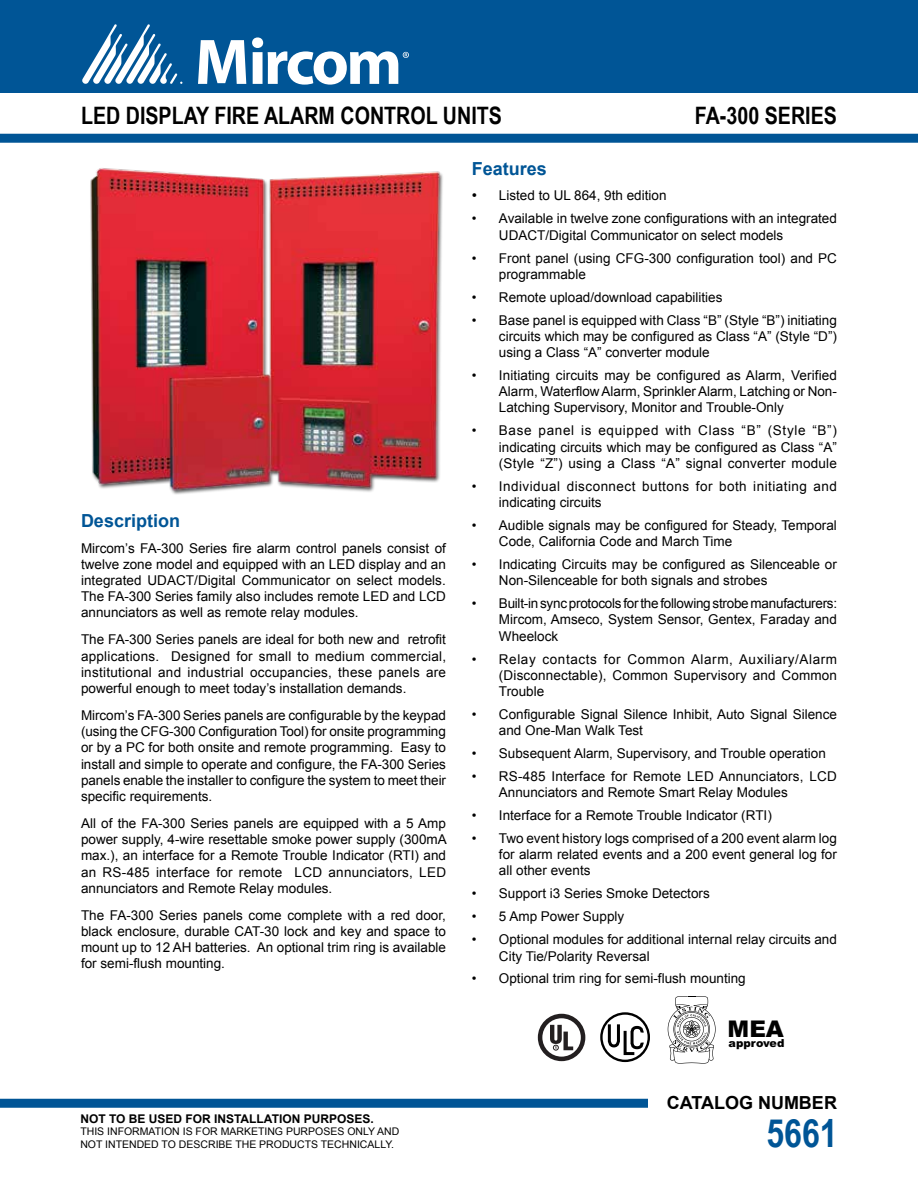
<style>
.page{position:relative;width:918px;height:1188px;background:#fff}
.page>*{position:absolute;margin:0;border:0;box-sizing:border-box;transform-origin:0 0}
.t1{font:700 39px "Arial Narrow";color:#005596}
.t2{font:700 24px "Arial Narrow";color:#000}
.t3{font:900 22.95px "Arial";color:#000}
.t4{font:700 18px "Arial";color:#005596}
.t5{font:700 18px "Arial";color:#000}
.t6{font:13.5px/16.2px "Arial";color:#000;text-align:justify}
.t7{font:13.5px/16.2px "Arial";letter-spacing:.035em;color:#000}
.t8{font:700 12px "Arial";color:#000}
.t9{font:900 11.1px "Arial";color:#000}
.t10{font:10.5px/12.6px "Arial";color:#000}
.s1{font-family:"Times New Roman";font-size:15px}
</style>
<div class="page">
<div style="left:0;top:0;width:918px;height:93px;background:#005596"></div>
<svg style="left:198px;top:40px;width:48px;height:44px"></svg>
<svg style="left:82px;top:24px;width:100px;height:60px"></svg>
<svg style="left:252px;top:37px;width:157px;height:48px"></svg>
<div style="left:0;top:134px;width:918px;height:9px;background:#005596"></div>
<div style="left:0;top:1099px;width:648px;height:9px;background:#005596"></div>
<svg style="left:668px;top:996px;width:48px;height:68px"></svg>
<div style="left:538px;top:1014px;width:47px;height:47px;border:5px solid #231f20;border-radius:50%"></div>
<svg style="left:550px;top:1025px;width:23px;height:25px"></svg>
<div style="left:600px;top:1012px;width:50px;height:50px;border:2px solid #000;border-radius:50%"></div>
<svg style="left:606px;top:1021px;width:40px;height:36px"></svg>
<img style="left:90px;top:168px;width:353px;height:327px">
<h2 class="t2" style="left:81px;top:97px;width:422px">LED DISPLAY FIRE ALARM CONTROL UNITS</h2>
<h2 class="t2" style="left:695px;top:97px;width:144px">FA-300 SERIES</h2>
<h3 class="t4" style="left:81px;top:509px;width:101px">Description</h3>
<p class="t6" style="left:81px;top:540px;width:367px">Mircom’s FA-300 Series fire alarm control panels consist of twelve zone model and equipped with an LED display and an integrated UDACT/Digital Communicator on select models.<br>The FA-300 Series family also includes remote LED and LCD annunciators as well as remote relay modules.</p>
<p class="t6" style="left:81px;top:632px;width:367px">The FA-300 Series panels are ideal for both new and retrofit applications. Designed for small to medium commercial, institutional and industrial occupancies, these panels are powerful enough to meet today’s installation demands.</p>
<p class="t6" style="left:81px;top:707px;width:367px">Mircom’s FA-300 Series panels are configurable by the keypad (using the CFG-300 Configuration Tool) for onsite programming or by a PC for both onsite and remote programming. Easy to install and simple to operate and configure, the FA-300 Series panels enable the installer to configure the system to meet their specific requirements.</p>
<p class="t6" style="left:81px;top:815px;width:367px">All of the FA-300 Series panels are equipped with a 5 Amp power supply, 4-wire resettable smoke power supply (300mA max.), an interface for a Remote Trouble Indicator (RTI) and an RS-485 interface for remote LCD annunciators, LED annunciators and Remote Relay modules.</p>
<p class="t6" style="left:81px;top:907px;width:367px">The FA-300 Series panels come complete with a red door, black enclosure, durable CAT-30 lock and key and space to mount up to 12 AH batteries. An optional trim ring is available for semi-flush mounting.</p>
<h3 class="t4" style="left:472px;top:157px;width:77px">Features</h3>
<p class="t6" style="left:472px;top:188px;width:196px"><span class="s1">•</span> Listed to UL 864, 9th edition</p>
<p class="t6" style="left:499px;top:211px;width:340px;text-indent:-27px">• Available in twelve zone configurations with an integrated<br>UDACT/Digital Communicator on select models</p>
<p class="t6" style="left:499px;top:250px;width:340px;text-indent:-27px">• Front panel (using CFG-300 configuration tool) and PC programmable</p>
<p class="t6" style="left:472px;top:289px;width:252px">• Remote upload/download capabilities</p>
<p class="t6" style="left:499px;top:312px;width:340px;text-indent:-27px">• Base panel is equipped with Class “B” (Style “B”) initiating circuits which may be configured as Class “A” (Style “D”) using a Class “A” converter module</p>
<p class="t6" style="left:499px;top:367px;width:339px;text-indent:-27px">• Initiating circuits may be configured as Alarm, Verified Alarm, Waterflow Alarm, Sprinkler Alarm, Latching or Non-Latching Supervisory, Monitor and Trouble-Only</p>
<p class="t6" style="left:499px;top:423px;width:340px;text-indent:-27px">• Base panel is equipped with Class “B” (Style “B”) indicating circuits which may be configured as Class “A” (Style “Z”) using a Class “A” signal converter module</p>
<p class="t7" style="left:499px;top:478px;width:340px;text-indent:-27px">• Individual disconnect buttons for both initiating and indicating circuits</p>
<p class="t6" style="left:499px;top:517px;width:340px;text-indent:-27px">• Audible signals may be configured for Steady, Temporal<br>Code, California Code and March Time</p>
<p class="t6" style="left:499px;top:556px;width:340px;text-indent:-27px">• Indicating Circuits may be configured as Silenceable or<br>Non-Silenceable for both signals and strobes</p>
<p class="t6" style="left:499px;top:595px;width:340px;text-indent:-27px">• Built-in sync protocols for the following strobe manufacturers:<br>Mircom, Amseco, System Sensor, Gentex, Faraday and Wheelock</p>
<p class="t6" style="left:499px;top:651px;width:340px;text-indent:-27px">• Relay contacts for Common Alarm, Auxiliary/Alarm (Disconnectable), Common Supervisory and Common Trouble</p>
<p class="t6" style="left:499px;top:706px;width:340px;text-indent:-27px">• Configurable Signal Silence Inhibit, Auto Signal Silence and One-Man Walk Test</p>
<p class="t6" style="left:472px;top:745px;width:355px">• Subsequent Alarm, Supervisory, and Trouble operation</p>
<p class="t6" style="left:499px;top:768px;width:339px;text-indent:-27px">• RS-485 Interface for Remote LED Annunciators, LCD<br>Annunciators and Remote Smart Relay Modules</p>
<p class="t6" style="left:472px;top:807px;width:301px">• Interface for a Remote Trouble Indicator (RTI)</p>
<p class="t6" style="left:499px;top:830px;width:340px;text-indent:-27px">• Two event history logs comprised of a 200 event alarm log for alarm related events and a 200 event general log for all other events</p>
<p class="t6" style="left:472px;top:886px;width:239px">• Support i3 Series Smoke Detectors</p>
<p class="t6" style="left:472px;top:909px;width:154px">• 5 Amp Power Supply</p>
<p class="t6" style="left:499px;top:932px;width:340px;text-indent:-27px">• Optional modules for additional internal relay circuits and<br>City Tie/Polarity Reversal</p>
<p class="t6" style="left:472px;top:971px;width:275px">• Optional trim ring for semi-flush mounting</p>
<h3 class="t3" style="left:728px;top:1014px;width:58px">MEA</h3>
<p class="t9" style="left:729px;top:1036px;width:57px">approved</p>
<h3 class="t5" style="left:667px;top:1091px;width:172px">CATALOG NUMBER</h3>
<p class="t8" style="left:80px;top:1110px;width:295px">NOT TO BE USED FOR INSTALLATION PURPOSES.</p>
<p class="t10" style="left:80px;top:1125px;width:321px">THIS INFORMATION IS FOR MARKETING PURPOSES ONLY AND<br>NOT INTENDED TO DESCRIBE THE PRODUCTS TECHNICALLY.</p>
<h1 class="t1" style="left:767px;top:1104px;width:73px">5661</h1>
</div>
